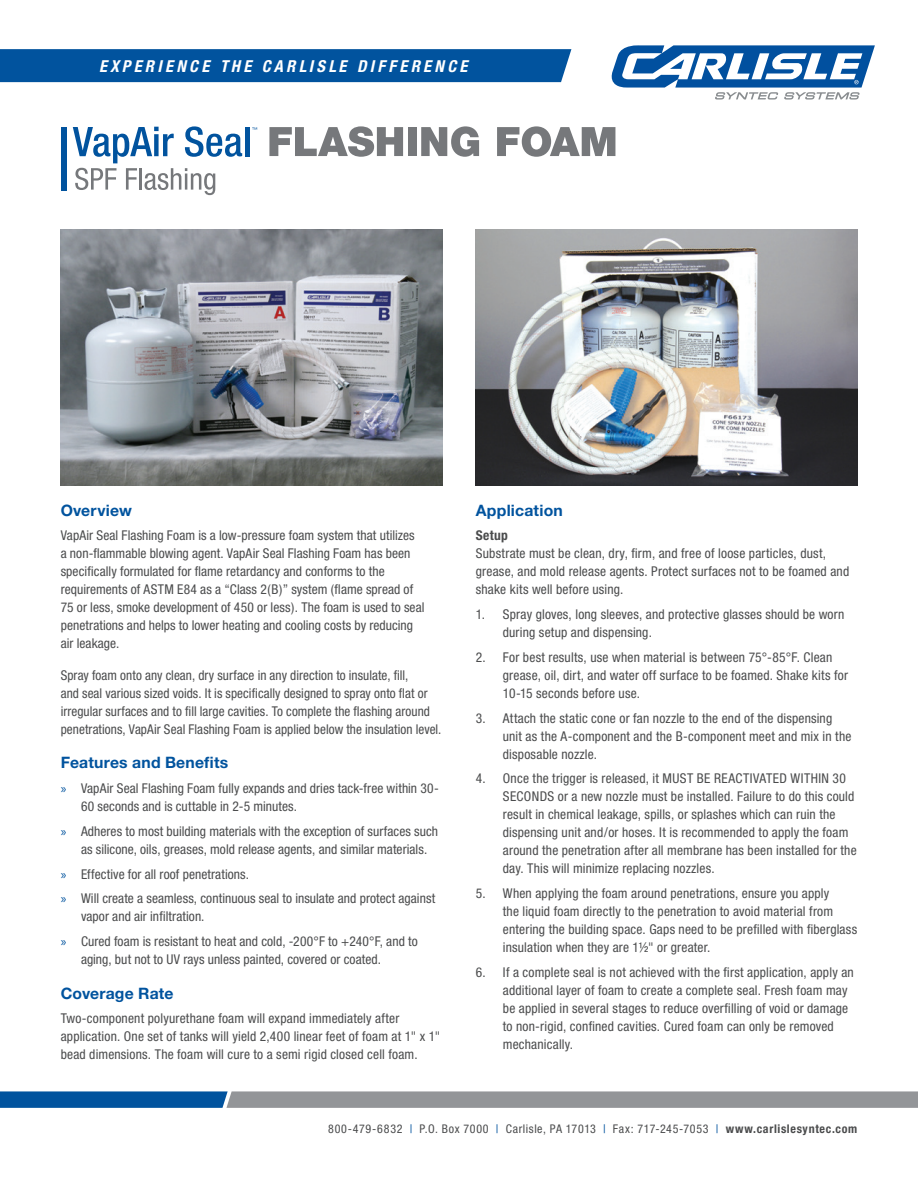
<style>
.page{position:relative;width:918px;height:1188px;background:#fff}
.page>*{position:absolute;margin:0;border:0;box-sizing:border-box;transform-origin:0 0}
.t1{font:italic 700 condensed 16.5px "Helvetica Neue";letter-spacing:.205em;color:#fff}
.t2{font:700 15.75px "Helvetica Neue";letter-spacing:.01em;color:#01539e}
.t3{font:condensed 13.5px/18px "Helvetica Neue";letter-spacing:.01em;color:#4b4c4d}
.t4{font:700 condensed 13.5px "Helvetica Neue";letter-spacing:.025em;color:#4b4c4d}
.t5{font:condensed 12px "Helvetica Neue";letter-spacing:.05em;color:#4b4c4d}
.s1{font-family:"Myriad Pro";font-stretch:normal;color:#01539e}
.s2{color:#01539e}
.s3{font-weight:700}
</style>
<div class="page">
<svg style="left:269px;top:126px;width:134px;height:31px"></svg>
<div style="left:408px;top:127px;width:9px;height:29px;background:#76787b"></div>
<svg style="left:421px;top:126px;width:58px;height:31px"></svg>
<svg style="left:497px;top:126px;width:118px;height:31px"></svg>
<hr style="left:245px;top:127px;width:4px;height:29px;background:#01539e">
<svg style="left:252px;top:127px;width:5px;height:3px"></svg>
<svg style="left:73px;top:126px;width:169px;height:69px"></svg>
<div style="left:61px;top:127px;width:6px;height:63px;background:#01539e"></div>
<svg style="left:0;top:1091px;width:918px;height:17px"></svg>
<div style="left:0;top:49px;width:571px;height:33px;background:#01539e"></div>
<svg style="left:612px;top:45px;width:263px;height:55px"></svg>
<img style="left:61px;top:230px;width:381px;height:256px">
<img style="left:476px;top:230px;width:381px;height:256px">
<p class="t1" style="left:99px;top:56px;width:370px">EXPERIENCE THE CARLISLE DIFFERENCE</p>
<p class="t2" style="left:61px;top:500px;width:73px">Overview</p>
<p class="t3" style="left:61px;top:527px;width:365px">VapAir Seal Flashing Foam is a low-pressure foam system that utilizes<br>a non-flammable blowing agent. VapAir Seal Flashing Foam has been specifically formulated for flame retardancy and conforms to the requirements of ASTM E84 as a “Class 2(B)” system (flame spread of 75 or less, smoke development of 450 or less). The foam is used to seal penetrations and helps to lower heating and cooling costs by reducing air leakage.</p>
<p class="t3" style="left:61px;top:666px;width:382px">Spray foam onto any clean, dry surface in any direction to insulate, fill,<br>and seal various sized voids. It is specifically designed to spray onto flat or irregular surfaces and to fill large cavities. To complete the flashing around penetrations, VapAir Seal Flashing Foam is applied below the insulation level.</p>
<p class="t2" style="left:61px;top:753px;width:169px">Features and Benefits</p>
<p class="t3" style="left:81px;top:779px;width:359px;text-indent:-20px"><span class="s1">»</span> VapAir Seal Flashing Foam fully expands and dries tack-free within 30-<br>60 seconds and is cuttable in 2-5 minutes.</p>
<p class="t3" style="left:81px;top:822px;width:359px;text-indent:-20px"><span class="s1">»</span> Adheres to most building materials with the exception of surfaces such as silicone, oils, greases, mold release agents, and similar materials.</p>
<p class="t3" style="left:61px;top:865px;width:190px"><span class="s1">»</span> Effective for all roof penetrations.</p>
<p class="t3" style="left:81px;top:890px;width:356px;text-indent:-20px"><span class="s1">»</span> Will create a seamless, continuous seal to insulate and protect against vapor and air infiltration.</p>
<p class="t3" style="left:81px;top:932px;width:338px;text-indent:-20px"><span class="s1">»</span> Cured foam is resistant to heat and cold, -200°F to +240°F, and to aging, but not to UV rays unless painted, covered or coated.</p>
<p class="t2" style="left:61px;top:983px;width:114px">Coverage Rate</p>
<p class="t3" style="left:61px;top:1010px;width:381px">Two-component polyurethane foam will expand immediately after application. One set of tanks will yield 2,400 linear feet of foam at 1" x 1" bead dimensions. The foam will cure to a semi rigid closed cell foam.</p>
<p class="t2" style="left:476px;top:500px;width:88px">Application</p>
<p class="t4" style="left:476px;top:528px;width:34px">Setup</p>
<p class="t3" style="left:476px;top:545px;width:375px">Substrate must be clean, dry, firm, and free of loose particles, dust, grease, and mold release agents. Protect surfaces not to be foamed and shake kits well before using.</p>
<p class="t3" style="left:503px;top:605px;width:343px;text-indent:-27px">1. Spray gloves, long sleeves, and protective glasses should be worn during setup and dispensing.</p>
<p class="t3" style="left:503px;top:648px;width:347px;text-indent:-27px">2. For best results, use when material is between 75°-85°F. Clean grease, oil, dirt, and water off surface to be foamed. Shake kits for<br>10-15 seconds before use.</p>
<p class="t3" style="left:503px;top:709px;width:350px;text-indent:-27px">3. Attach the static cone or fan nozzle to the end of the dispensing unit as the A-component and the B-component meet and mix in the disposable nozzle.</p>
<p class="t3" style="left:503px;top:770px;width:355px;text-indent:-27px">4. Once the trigger is released, it MUST BE REACTIVATED WITHIN 30<br>SECONDS or a new nozzle must be installed. Failure to do this could result in chemical leakage, spills, or splashes which can ruin the dispensing unit and/or hoses. It is recommended to apply the foam around the penetration after all membrane has been installed for the day. This will minimize replacing nozzles.</p>
<p class="t3" style="left:503px;top:884px;width:356px;text-indent:-27px">5. When applying the foam around penetrations, ensure you apply<br>the liquid foam directly to the penetration to avoid material from entering the building space. Gaps need to be prefilled with fiberglass insulation when they are 1½" or greater.</p>
<p class="t3" style="left:503px;top:963px;width:352px;text-indent:-27px">6. If a complete seal is not achieved with the first application, apply an additional layer of foam to create a complete seal. Fresh foam may be applied in several stages to reduce overfilling of void or damage to non-rigid, confined cavities. Cured foam can only be removed mechanically.</p>
<p class="t5" style="left:328px;top:1122px;width:531px">800-479-6832 <span class="s2">|</span> P.O. Box 7000 <span class="s2">|</span> Carlisle, PA 17013 <span class="s2">|</span> Fax: 717-245-7053 <span class="s2">|</span> <span class="s3">www.carlislesyntec.com</span></p>
</div>
